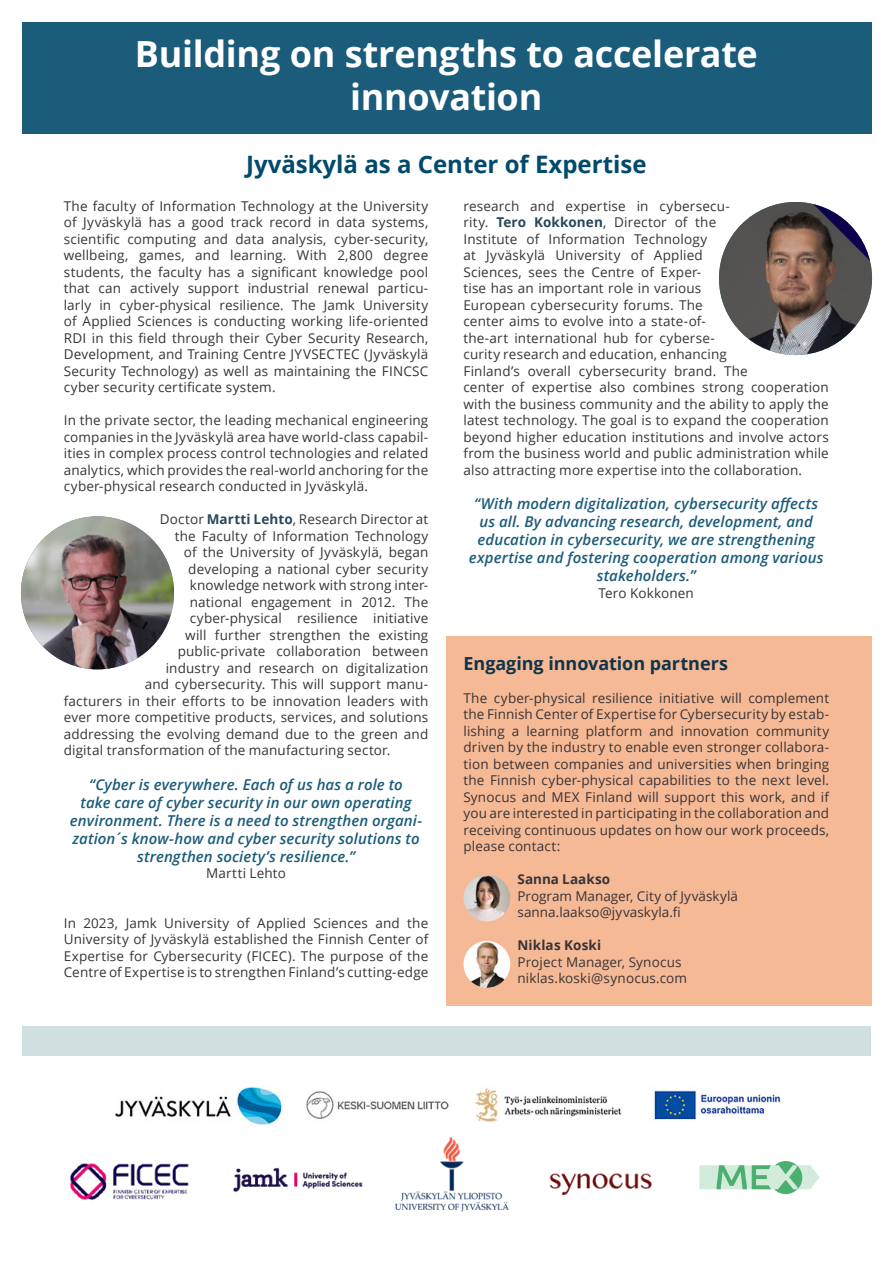
<style>
.page{position:relative;width:893px;height:1263px;background:#fff}
.page>*{position:absolute;margin:0;border:0;box-sizing:border-box;transform-origin:0 0}
.t1{font:700 36px/43.2px "Open Sans";letter-spacing:-.01em;color:#fff;text-align:center}
.t2{font:700 24px "Open Sans";color:#014a6b}
.t3{font:700 18px "Open Sans";letter-spacing:-.005em;color:#0f334a}
.t4{font:italic 600 15px/18px "Open Sans";letter-spacing:.005em;color:#1b5c7a;text-align:center}
.t5{font:13.5px/16.5px "Open Sans";letter-spacing:.01em;color:#373437;text-align:justify}
.t6{font:700 13.5px "Open Sans";letter-spacing:.01em;color:#373437}
.s1{font-weight:700;color:#27475c}
</style>
<div class="page">
<img style="left:115px;top:1086px;width:666px;height:39px">
<div style="left:447px;top:636px;width:425px;height:370px;background:#f6b995"></div>
<div style="left:22px;top:22px;width:849px;height:112px;background:#1a5c7a"></div>
<img style="left:21px;top:516px;width:153px;height:153px;border-radius:77px">
<img style="left:719px;top:202px;width:153px;height:153px;border-radius:77px">
<img style="left:549px;top:1173px;width:103px;height:22px">
<img style="left:395px;top:1137px;width:114px;height:75px">
<img style="left:233px;top:1167px;width:130px;height:25px">
<div style="left:22px;top:1026px;width:849px;height:30px;background:#d0dfdf"></div>
<img style="left:70px;top:1163px;width:119px;height:37px">
<svg style="left:699px;top:1161px;width:121px;height:33px"></svg>
<img style="left:463px;top:875px;width:47px;height:46px;border-radius:23px">
<img style="left:463px;top:941px;width:47px;height:47px;border-radius:23px">
<h1 class="t1" style="left:135px;top:31px;width:625px">Building on strengths to accelerate innovation</h1>
<h2 class="t2" style="left:246px;top:147px;width:402px">Jyväskylä as a Center of Expertise</h2>
<p class="t5" style="left:64px;top:197px;width:366px">The faculty of Information Technology at the University of Jyväskylä has a good track record in data systems, scientific computing and data analysis, cyber-security, wellbeing, games, and learning. With 2,800 degree students, the faculty has a significant knowledge pool that can actively support industrial renewal particu&shy;larly in cyber-physical resilience. The Jamk University of Applied Sciences is conducting working life-oriented RDI in this field through their Cyber Security Research, Development, and Training Centre JYVSECTEC (Jyväskylä Security Technology) as well as maintaining the FINCSC cyber security certificate system.</p>
<p class="t5" style="left:64px;top:412px;width:366px">In the private sector, the leading mechanical engineering companies in the Jyväskylä area have world-class capabil&shy;ities in complex process control technologies and related analytics, which provides the real-world anchoring for the cyber-physical research conducted in Jyväskylä.</p>
<p class="t5" style="left:160px;top:511px;width:270px">Doctor <span class="s1">Martti Lehto</span>, Research Director at</p>
<p class="t5" style="left:175px;top:527px;width:255px">the Faculty of Information Technology</p>
<p class="t5" style="left:184px;top:544px;width:246px">of the University of Jyväskylä, began</p>
<p class="t5" style="left:188px;top:560px;width:241px">developing a national cyber security</p>
<p class="t5" style="left:190px;top:577px;width:240px">knowledge network with strong inter-</p>
<p class="t5" style="left:190px;top:593px;width:240px">national engagement in 2012. The</p>
<p class="t5" style="left:190px;top:610px;width:240px">cyber-physical resilience initiative</p>
<p class="t5" style="left:185px;top:626px;width:245px">will further strengthen the existing</p>
<p class="t5" style="left:178px;top:643px;width:252px">public-private collaboration between</p>
<p class="t5" style="left:166px;top:659px;width:264px">industry and research on digitalization</p>
<p class="t5" style="left:145px;top:675px;width:285px">and cybersecurity. This will support manu-</p>
<p class="t5" style="left:64px;top:692px;width:366px">facturers in their efforts to be innovation leaders with</p>
<p class="t5" style="left:64px;top:708px;width:366px">ever more competitive products, services, and solutions</p>
<p class="t5" style="left:64px;top:725px;width:366px">addressing the evolving demand due to the green and</p>
<p class="t5" style="left:64px;top:741px;width:328px">digital transformation of the manufacturing sector.</p>
<p class="t4" style="left:70px;top:775px;width:354px">“Cyber is everywhere. Each of us has a role to<br>take care of cyber security in our own operating environment. There is a need to strengthen organi&shy;zation´s know-how and cyber security solutions to strengthen society’s resilience.”</p>
<p class="t5" style="left:206px;top:865px;width:81px">Martti Lehto</p>
<p class="t5" style="left:64px;top:914px;width:366px">In 2023, Jamk University of Applied Sciences and the University of Jyväskylä established the Finnish Center of Expertise for Cybersecurity (FICEC). The purpose of the Centre of Expertise is to strengthen Finland’s cutting-edge</p>
<p class="t5" style="left:463px;top:197px;width:367px;text-align:left">research and expertise in cybersecu-<br>rity. <span class="s1">Tero Kokkonen</span>, Director of the<br>Institute of Information Technology<br>at Jyväskylä University of Applied<br>Sciences, sees the Centre of Exper-<br>tise has an important role in various<br>European cybersecurity forums. The<br>center aims to evolve into a state-of-<br>the-art international hub for cyberse-<br>curity research and education, enhancing<br>Finland’s overall cybersecurity brand. The<br>center of expertise also combines strong cooperation with the business community and the ability to apply the latest technology. The goal is to expand the cooperation beyond higher education institutions and involve actors from the business world and public administration while also attracting more expertise into the collaboration.</p>
<p class="t4" style="left:469px;top:494px;width:356px">“With modern digitalization, cybersecurity affects us all. By advancing research, development, and education in cybersecurity, we are strengthening expertise and fostering cooperation among various stakeholders.”</p>
<p class="t5" style="left:598px;top:584px;width:97px">Tero Kokkonen</p>
<h3 class="t3" style="left:463px;top:650px;width:266px">Engaging innovation partners</h3>
<p class="t5" style="left:463px;top:689px;width:367px">The cyber-physical resilience initiative will complement the Finnish Center of Expertise for Cybersecurity by estab&shy;lishing a learning platform and innovation community driven by the industry to enable even stronger collabora&shy;tion between companies and universities when bringing the Finnish cyber-physical capabilities to the next level.<br>Synocus and MEX Finland will support this work, and if you are interested in participating in the collaboration and receiving continuous updates on how our work proceeds, please contact:</p>
<p class="t6" style="left:517px;top:870px;width:94px">Sanna Laakso</p>
<p class="t5" style="left:517px;top:887px;width:222px">Program Manager, City of Jyväskylä sanna.laakso@jyvaskyla.fi</p>
<p class="t6" style="left:517px;top:936px;width:85px">Niklas Koski</p>
<p class="t5" style="left:517px;top:953px;width:171px">Project Manager, Synocus niklas.koski@synocus.com</p>
</div>
